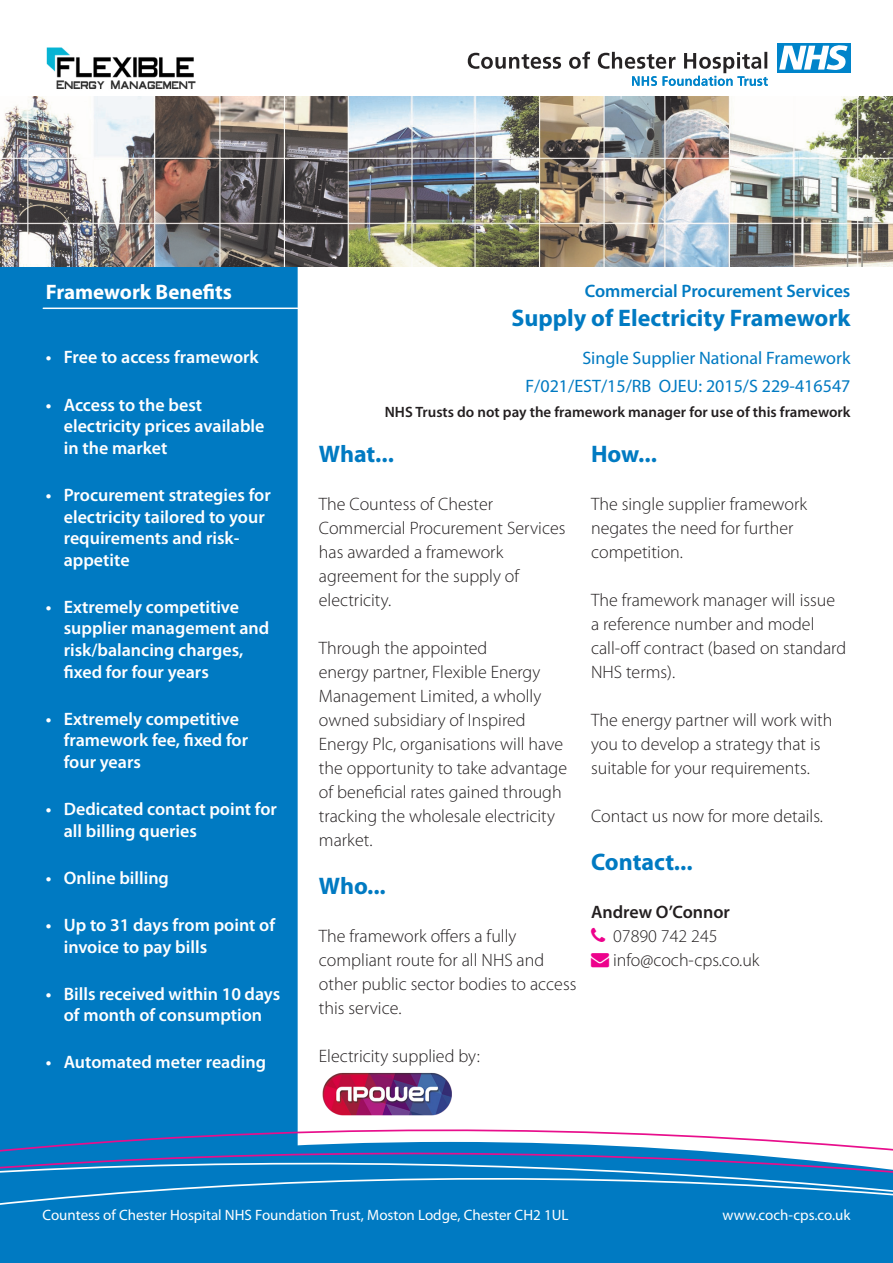
<style>
.page{position:relative;width:893px;height:1263px;background:#fff}
.page>*{position:absolute;margin:0;border:0;box-sizing:border-box;transform-origin:0 0}
.What-Who-How{font:700 24px "Myriad Pro";letter-spacing:-.005em;color:#007ac2}
.Header_-_Line_2{font:700 24px "Myriad Pro";color:#007ac2}
.Framework_Benefits{font:700 21px "Myriad Pro";color:#fff}
.Body_Text{font:300 18px/24px "Myriad Pro";color:#231f20}
.t1{font:600 18px/21.6px "Myriad Pro";color:#fff}
.Header_-_Line_4{font:18px "Myriad Pro";color:#007ac2}
.Header_-_Line_1{font:600 18px "Myriad Pro";color:#007ac2}
.Body_Text-2{font:600 18px/24px "Myriad Pro";color:#231f20;text-align:center}
.Address{font:15px "Myriad Pro";color:#fff}
.Header_-_Line_5{font:600 15px "Myriad Pro";color:#231f20}
.s1{font-weight:300}
.s2{color:#ed028c}
</style>
<div class="page">
<div style="left:0;top:267px;width:298px;height:848px;background:#007ac2"></div>
<svg style="left:0;top:1115px;width:893px;height:148px;background:#2f8dca"></svg>
<img style="left:0;top:97px;width:893px;height:170px">
<hr style="left:43px;top:308px;width:255px;height:1px;background:#fff">
<img style="left:468px;top:52px;width:299px;height:17px">
<img style="left:632px;top:76px;width:136px;height:10px">
<div style="left:777px;top:43px;width:73px;height:30px;background:#0084ca"></div>
<svg style="left:779px;top:45px;width:69px;height:25px"></svg>
<img style="left:320px;top:1072px;width:134px;height:46px">
<img style="left:46px;top:47px;width:150px;height:42px">
<p class="Framework_Benefits" style="left:46px;top:279px;width:188px">Framework Benefits</p>
<p class="t1" style="left:46px;top:346px;width:215px">• Free to access framework</p>
<p class="t1" style="left:64px;top:393px;width:202px;text-indent:-18px">• Access to the best electricity prices available in the market</p>
<p class="t1" style="left:64px;top:484px;width:208px;text-indent:-18px">• Procurement strategies for electricity tailored to your requirements and risk&shy;appetite</p>
<p class="t1" style="left:64px;top:595px;width:207px;text-indent:-18px">• Extremely competitive supplier management and risk/balancing charges, fixed for four years</p>
<p class="t1" style="left:64px;top:707px;width:186px;text-indent:-18px">• Extremely competitive framework fee, fixed for four years</p>
<p class="t1" style="left:64px;top:798px;width:215px;text-indent:-18px">• Dedicated contact point for all billing queries</p>
<p class="t1" style="left:46px;top:866px;width:125px">• Online billing</p>
<p class="t1" style="left:64px;top:913px;width:213px;text-indent:-18px">• Up to 31 days from point of invoice to pay bills</p>
<p class="t1" style="left:46px;top:982px;width:236px;text-align:center">• Bills received within 10 days of month of consumption</p>
<p class="t1" style="left:46px;top:1051px;width:222px">• Automated meter reading</p>
<p class="Header_-_Line_1" style="left:585px;top:280px;width:267px">Commercial Procurement Services</p>
<p class="Header_-_Line_2" style="left:512px;top:302px;width:340px">Supply of Electricity Framework</p>
<p class="Header_-_Line_4" style="left:582px;top:347px;width:270px">Single Supplier National Framework</p>
<p class="Header_-_Line_4" style="left:525px;top:375px;width:326px">F/021/EST/15/RB OJEU: 2015/S 229-416547</p>
<p class="Header_-_Line_5" style="left:385px;top:402px;width:467px">NHS Trusts do not pay the framework manager for use of this framework</p>
<p class="What-Who-How" style="left:319px;top:438px;width:77px">What...</p>
<p class="Body_Text" style="left:319px;top:492px;width:248px">The Countess of Chester<br>Commercial Procurement Services has awarded a framework agreement for the supply of electricity.</p>
<p class="Body_Text" style="left:319px;top:636px;width:250px">Through the appointed<br>energy partner, Flexible Energy<br>Management Limited, a wholly owned subsidiary of Inspired<br>Energy Plc, organisations will have the opportunity to take advantage of beneficial rates gained through tracking the wholesale electricity market.</p>
<p class="What-Who-How" style="left:319px;top:870px;width:68px">Who...</p>
<p class="Body_Text" style="left:319px;top:924px;width:259px">The framework offers a fully compliant route for all NHS and other public sector bodies to access this service.</p>
<p class="Body_Text" style="left:319px;top:1044px;width:163px">Electricity supplied by:</p>
<p class="What-Who-How" style="left:591px;top:438px;width:67px">How...</p>
<p class="Body_Text" style="left:591px;top:492px;width:217px">The single supplier framework negates the need for further competition.</p>
<p class="Body_Text" style="left:591px;top:588px;width:257px">The framework manager will issue a reference number and model call-off contract (based on standard<br>NHS terms).</p>
<p class="Body_Text" style="left:591px;top:708px;width:243px">The energy partner will work with you to develop a strategy that is suitable for your requirements.</p>
<p class="Body_Text" style="left:591px;top:804px;width:233px">Contact us now for more details.</p>
<p class="What-Who-How" style="left:591px;top:846px;width:103px">Contact...</p>
<p class="Body_Text-2" style="left:591px;top:900px;width:140px">Andrew O’Connor<br><span class="s1">07890 742 245</span></p>
<p class="Body_Text" style="left:591px;top:948px;width:170px"><span class="s2">→</span> info@coch-cps.co.uk</p>
<p class="Address" style="left:43px;top:1206px;width:527px">Countess of Chester Hospital NHS Foundation Trust, Moston Lodge, Chester CH2 1UL</p>
<p class="Address" style="left:723px;top:1206px;width:129px">www.coch-cps.co.uk</p>
</div>
